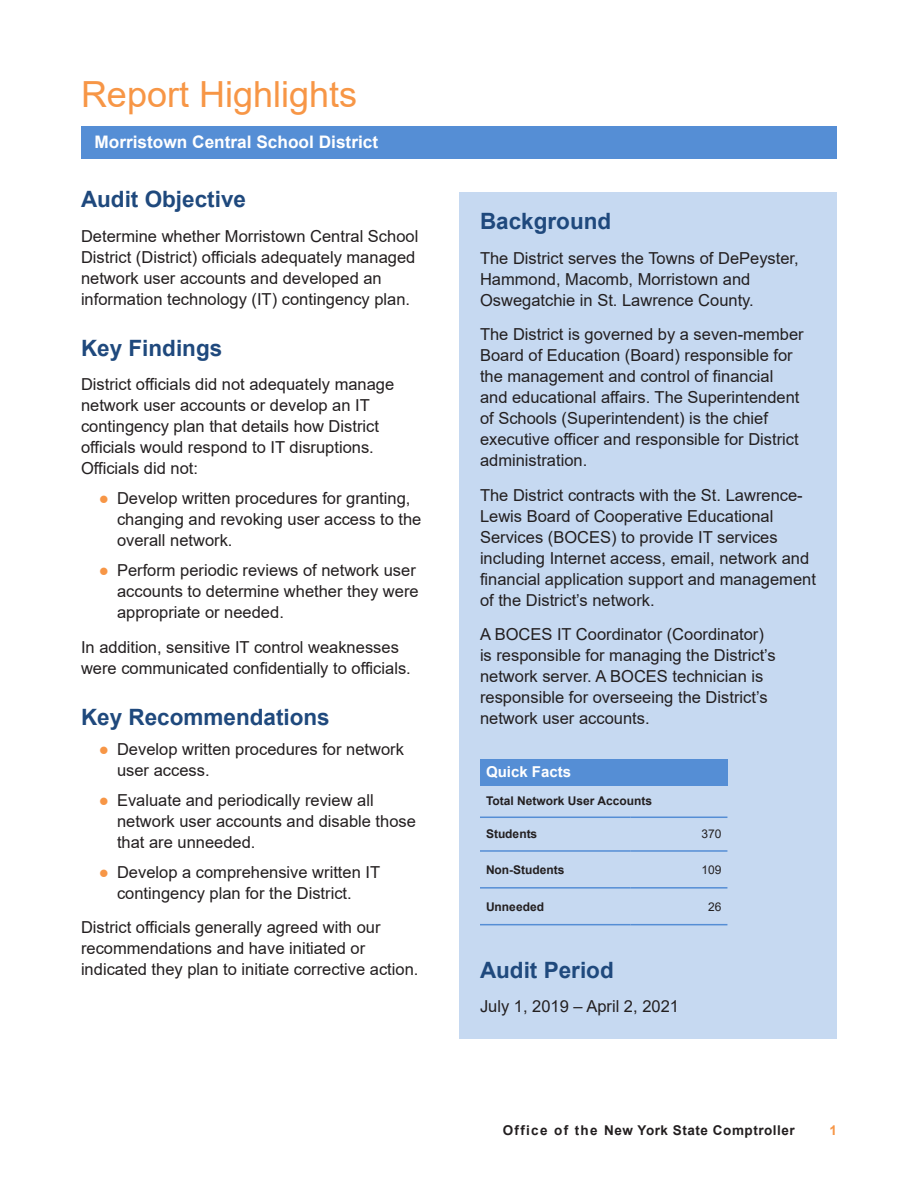
<style>
.page{position:relative;width:918px;height:1188px;background:#fff}
.page>*{position:absolute;margin:0;border:0;box-sizing:border-box;transform-origin:0 0}
.Section_Heads{font:36px "Arial";color:#f79646}
._2_Subheads{font:700 22.5px "Arial";color:#1f497d}
.t1{font:700 17.25px "Arial";color:#fff}
.Body_Text{font:16.5px/21px "Arial";color:#231f20}
.Footnotes{font:700 15px "Arial";color:#fff}
.t2{font:700 13.5px "Arial";letter-spacing:.04em;color:#231f20}
.t3{font:700 13.5px "Arial";color:#f79646}
.Footnotes-2{font:700 12px "Arial";color:#231f20}
.Footnotes-3{font:12px "Arial";color:#231f20}
.s1{color:#f79646}
</style>
<div class="page">
<hr style="left:81px;top:126px;width:756px;height:3px;background:#558ed5">
<div style="left:459px;top:192px;width:378px;height:847px;background:#c6d9f1"></div>
<div style="left:81px;top:128px;width:756px;height:31px;background:#558ed5"></div>
<div style="left:480px;top:759px;width:247px;height:27px;background:#558ed5"></div>
<hr style="left:480px;top:817px;width:150px;height:1px;background:#558ed5">
<hr style="left:630px;top:817px;width:97px;height:1px;background:#558ed5">
<hr style="left:480px;top:850px;width:150px;height:2px;background:#558ed5">
<hr style="left:630px;top:850px;width:97px;height:2px;background:#558ed5">
<hr style="left:480px;top:887px;width:150px;height:2px;background:#558ed5">
<hr style="left:630px;top:887px;width:97px;height:2px;background:#558ed5">
<hr style="left:480px;top:924px;width:150px;height:1px;background:#558ed5">
<hr style="left:630px;top:924px;width:97px;height:1px;background:#558ed5">
<p class="Section_Heads" style="left:81px;top:70px;width:278px">Report Highlights</p>
<p class="t1" style="left:94px;top:129px;width:285px">Morristown Central School District</p>
<p class="_2_Subheads" style="left:81px;top:184px;width:167px">Audit Objective</p>
<p class="Body_Text" style="left:81px;top:226px;width:339px">Determine whether Morristown Central School District (District) officials adequately managed network user accounts and developed an information technology (IT) contingency plan.</p>
<p class="_2_Subheads" style="left:81px;top:332px;width:143px">Key Findings</p>
<p class="Body_Text" style="left:81px;top:374px;width:315px">District officials did not adequately manage network user accounts or develop an IT contingency plan that details how District officials would respond to IT disruptions.<br>Officials did not:</p>
<p class="Body_Text" style="left:117px;top:488px;width:306px;text-indent:-18px"><span class="s1">●</span> Develop written procedures for granting, changing and revoking user access to the overall network.</p>
<p class="Body_Text" style="left:117px;top:560px;width:303px;text-indent:-18px"><span class="s1">●</span> Perform periodic reviews of network user accounts to determine whether they were appropriate or needed.</p>
<p class="Body_Text" style="left:81px;top:637px;width:331px">In addition, sensitive IT control weaknesses were communicated confidentially to officials.</p>
<p class="_2_Subheads" style="left:81px;top:701px;width:250px">Key Recommendations</p>
<p class="Body_Text" style="left:117px;top:739px;width:289px;text-indent:-18px"><span class="s1">●</span> Develop written procedures for network user access.</p>
<p class="Body_Text" style="left:117px;top:790px;width:300px;text-indent:-18px"><span class="s1">●</span> Evaluate and periodically review all network user accounts and disable those that are unneeded.</p>
<p class="Body_Text" style="left:117px;top:862px;width:265px;text-indent:-18px"><span class="s1">●</span> Develop a comprehensive written IT contingency plan for the District.</p>
<p class="Body_Text" style="left:81px;top:917px;width:339px">District officials generally agreed with our recommendations and have initiated or indicated they plan to initiate corrective action.</p>
<p class="_2_Subheads" style="left:480px;top:206px;width:133px">Background</p>
<p class="Body_Text" style="left:480px;top:247px;width:320px">The District serves the Towns of DePeyster,<br>Hammond, Macomb, Morristown and<br>Oswegatchie in St. Lawrence County.</p>
<p class="Body_Text" style="left:480px;top:324px;width:325px">The District is governed by a seven-member Board of Education (Board) responsible for the management and control of financial and educational affairs. The Superintendent of Schools (Superintendent) is the chief executive officer and responsible for District administration.</p>
<p class="Body_Text" style="left:480px;top:484px;width:337px">The District contracts with the St. Lawrence-Lewis Board of Cooperative Educational Services (BOCES) to provide IT services including Internet access, email, network and financial application support and management of the District’s network.</p>
<p class="Body_Text" style="left:480px;top:624px;width:297px">A BOCES IT Coordinator (Coordinator) is responsible for managing the District’s network server. A BOCES technician is responsible for overseeing the District’s network user accounts.</p>
<p class="Footnotes" style="left:486px;top:762px;width:87px">Quick Facts</p>
<p class="Footnotes-2" style="left:486px;top:793px;width:168px">Total Network User Accounts</p>
<p class="Footnotes-2" style="left:486px;top:826px;width:53px">Students</p>
<p class="Footnotes-3" style="left:701px;top:826px;width:22px">370</p>
<p class="Footnotes-2" style="left:486px;top:861px;width:80px">Non-Students</p>
<p class="Footnotes-3" style="left:701px;top:861px;width:22px">109</p>
<p class="Footnotes-2" style="left:486px;top:898px;width:60px">Unneeded</p>
<p class="Footnotes-3" style="left:708px;top:898px;width:15px">26</p>
<p class="_2_Subheads" style="left:480px;top:954px;width:135px">Audit Period</p>
<p class="Body_Text" style="left:480px;top:996px;width:201px">July 1, 2019 – April 2, 2021</p>
<p class="t2" style="left:503px;top:1121px;width:294px">Office of the New York State Comptroller</p>
<p class="t3" style="left:829px;top:1121px;width:9px">1</p>
</div>
